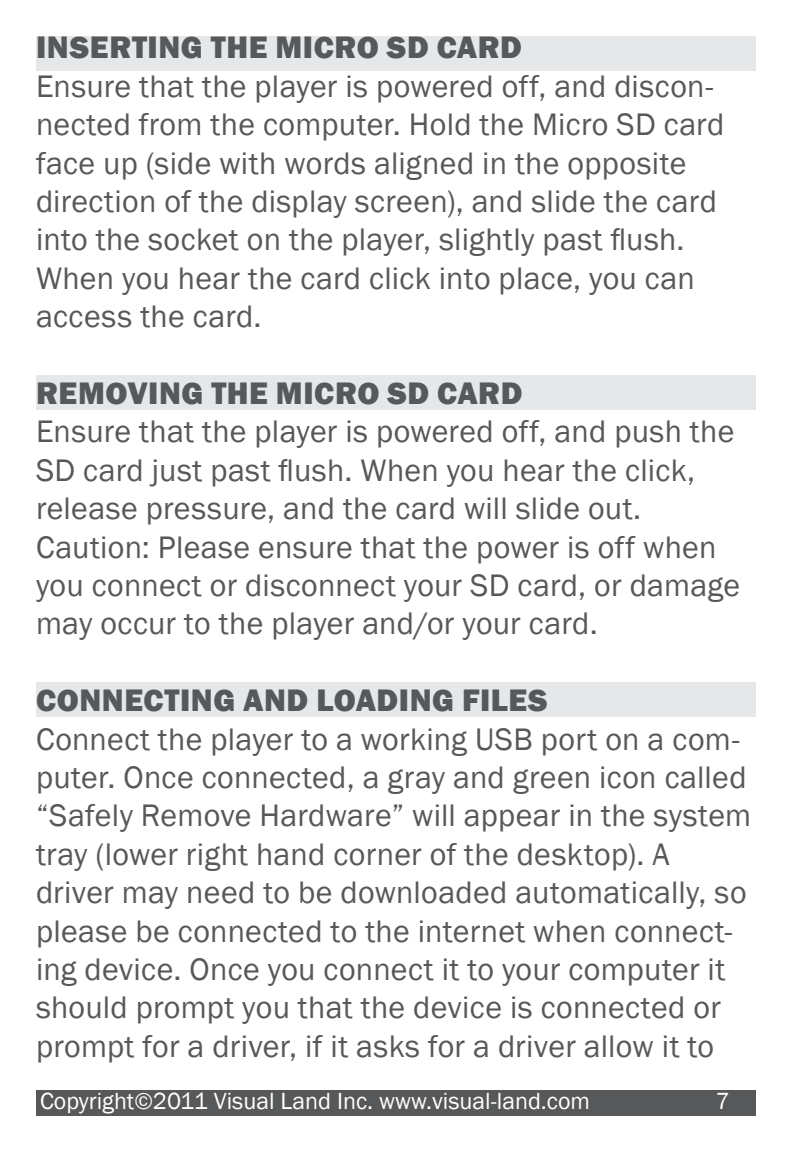
<style>
.page{position:relative;width:792px;height:1152px;background:#fff}
.page>*{position:absolute;margin:0;border:0;box-sizing:border-box;transform-origin:0 0}
.t1{font:32px/38.4px "Franklin Gothic";letter-spacing:.01em;color:#57585a}
.t2{font:800 32px "Franklin Gothic";letter-spacing:.015em;color:#57585a}
.t3{font:24px "Franklin Gothic";color:#fff}
</style>
<div class="page">
<div style="left:36px;top:1090px;width:720px;height:26px;background:#57585a"></div>
<div style="left:36px;top:375px;width:720px;height:35px;background:#e6e7e9"></div>
<div style="left:36px;top:683px;width:720px;height:34px;background:#e6e7e9"></div>
<div style="left:36px;top:36px;width:720px;height:35px;background:#e6e7e9"></div>
<p class="t2" style="left:36px;top:27px;width:487px">INSERTING THE MICRO SD CARD</p>
<p class="t1" style="left:36px;top:68px;width:690px">Ensure that the player is powered off, and discon&shy;nected from the computer. Hold the Micro SD card face up (side with words aligned in the opposite direction of the display screen), and slide the card into the socket on the player, slightly past flush.<br>When you hear the card click into place, you can access the card.</p>
<p class="t2" style="left:36px;top:373px;width:488px">REMOVING THE MICRO SD CARD</p>
<p class="t1" style="left:36px;top:413px;width:706px">Ensure that the player is powered off, and push the SD card just past flush. When you hear the click, release pressure, and the card will slide out.<br>Caution: Please ensure that the power is off when you connect or disconnect your SD card, or damage may occur to the player and/or your card.</p>
<p class="t2" style="left:36px;top:680px;width:513px">CONNECTING AND LOADING FILES</p>
<p class="t1" style="left:36px;top:720px;width:717px">Connect the player to a working USB port on a com&shy;puter. Once connected, a gray and green icon called “Safely Remove Hardware” will appear in the system tray (lower right hand corner of the desktop). A driver may need to be downloaded automatically, so please be connected to the internet when connect&shy;ing device. Once you connect it to your computer it should prompt you that the device is connected or prompt for a driver, if it asks for a driver allow it to</p>
<p class="t3" style="left:40px;top:1086px;width:552px">Copyright©2011 Visual Land Inc. www.visual-land.com</p>
<p class="t3" style="left:716px;top:1086px;width:16px">7</p>
</div>
